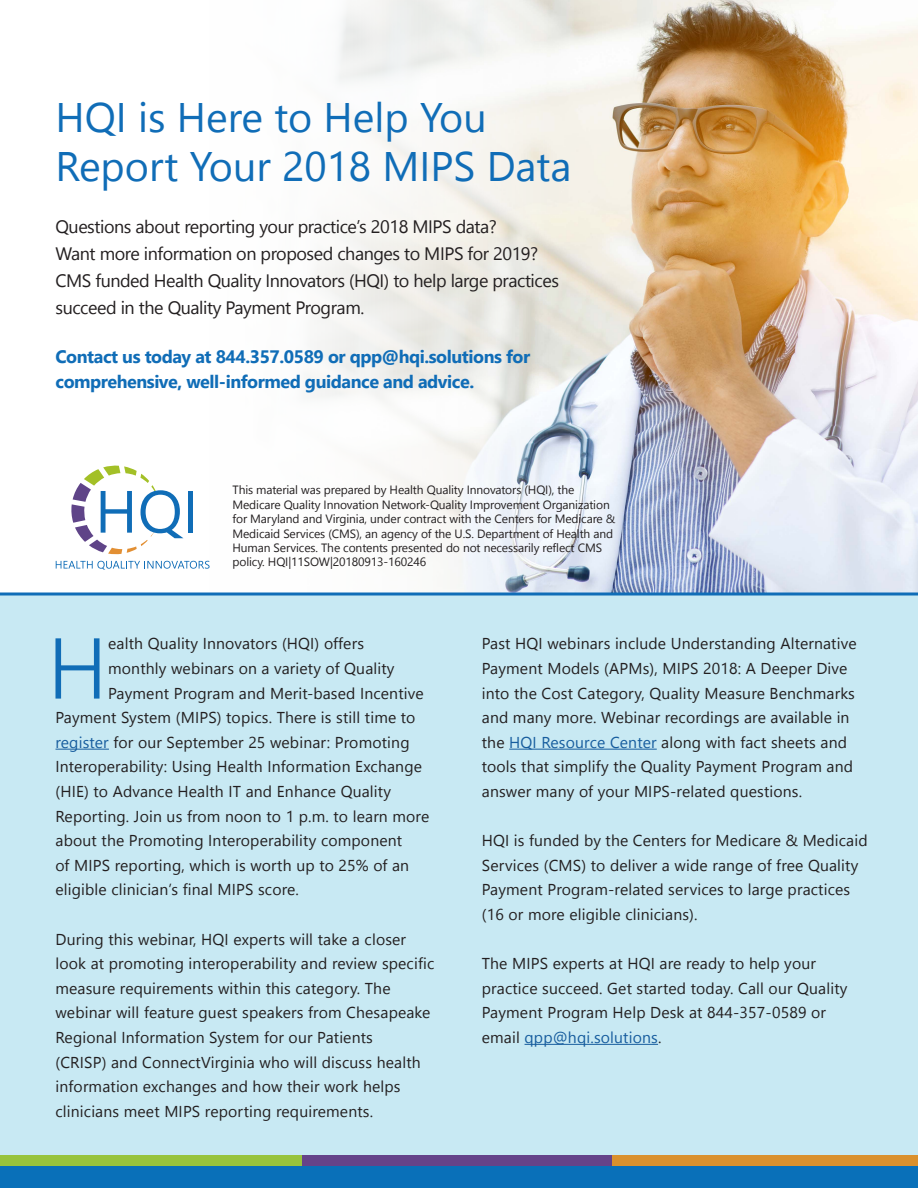
<style>
.page{position:relative;width:918px;height:1188px;background:#fff}
.page>*{position:absolute;margin:0;border:0;box-sizing:border-box;transform-origin:0 0}
.t1{font:300 85.95px "Nirmala UI";color:#106db7}
.t2{font:41.25px/49.5px "Nirmala UI";color:#106db7}
.t3{font:18px/27px "Nirmala UI";letter-spacing:-.025em;color:#231f20}
.t4{font:700 18px/24.6px "Nirmala UI";letter-spacing:-.025em;color:#106db7}
.t5{font:15.75px/24.6px "Nirmala UI";letter-spacing:.01em;color:#231f20}
.t6{font:12px/14.4px "Nirmala UI";letter-spacing:-.01em;color:#231f20}
.s1{color:#175d9e}
</style>
<div class="page">
<div style="left:0;top:594px;width:918px;height:594px;background:#c8e9f3"></div>
<img style="left:56px;top:0;width:862px;height:592px">
<hr style="left:56px;top:749px;width:53px;height:1px;background:#175d9e">
<hr style="left:509px;top:749px;width:148px;height:1px;background:#175d9e">
<hr style="left:525px;top:1044px;width:133px;height:1px;background:#175d9e">
<svg style="left:71px;top:465px;width:112px;height:89px"></svg>
<div style="left:188px;top:491px;width:5px;height:42px;background:#106db7"></div>
<svg style="left:56px;top:561px;width:154px;height:9px"></svg>
<div style="left:0;top:1156px;width:917px;height:10px;background:#654389"></div>
<div style="left:612px;top:1156px;width:306px;height:10px;background:#da902d"></div>
<div style="left:0;top:1156px;width:301px;height:10px;background:#98c33c"></div>
<div style="left:0;top:1166px;width:918px;height:22px;background:#0970b9"></div>
<svg style="left:0;top:592px;width:918px;height:4px;background:#408bc5"></svg>
<h2 class="t2" style="left:56px;top:90px;width:518px">HQI is Here to Help You<br>Report Your 2018 MIPS Data</h2>
<p class="t3" style="left:56px;top:212px;width:505px">Questions about reporting your practice’s 2018 MIPS data?<br>Want more information on proposed changes to MIPS for 2019?<br>CMS funded Health Quality Innovators (HQI) to help large practices succeed in the Quality Payment Program.</p>
<p class="t4" style="left:56px;top:343px;width:476px">Contact us today at 844.357.0589 or qpp@hqi.solutions for comprehensive, well-informed guidance and advice.</p>
<p class="t6" style="left:232px;top:482px;width:385px">This material was prepared by Health Quality Innovators (HQI), the Medicare Quality Innovation Network-Quality Improvement Organization for Maryland and Virginia, under contract with the Centers for Medicare &amp; Medicaid Services (CMS), an agency of the U.S. Department of Health and Human Services. The contents presented do not necessarily reflect CMS policy. HQI|11SOW|20180913-160246</p>
<h1 class="t1" style="left:48px;top:599px;width:61px">H</h1>
<p class="t5" style="left:108px;top:630px;width:257px">ealth Quality Innovators (HQI) offers</p>
<p class="t5" style="left:108px;top:655px;width:288px">monthly webinars on a variety of Quality</p>
<p class="t5" style="left:108px;top:680px;width:317px">Payment Program and Merit-based Incentive</p>
<p class="t5" style="left:56px;top:704px;width:362px">Payment System (MIPS) topics. There is still time to</p>
<p class="t5" style="left:56px;top:729px;width:356px"><span class="s1">register</span> for our September 25 webinar: Promoting</p>
<p class="t5" style="left:56px;top:753px;width:368px">Interoperability: Using Health Information Exchange</p>
<p class="t5" style="left:56px;top:778px;width:337px">(HIE) to Advance Health IT and Enhance Quality</p>
<p class="t5" style="left:56px;top:803px;width:375px">Reporting. Join us from noon to 1 p.m. to learn more</p>
<p class="t5" style="left:56px;top:827px;width:348px">about the Promoting Interoperability component</p>
<p class="t5" style="left:56px;top:852px;width:355px">of MIPS reporting, which is worth up to 25% of an</p>
<p class="t5" style="left:56px;top:877px;width:245px">eligible clinician’s final MIPS score.</p>
<p class="t5" style="left:56px;top:926px;width:380px">During this webinar, HQI experts will take a closer look at promoting interoperability and review specific measure requirements within this category. The webinar will feature guest speakers from Chesapeake Regional Information System for our Patients<br>(CRISP) and ConnectVirginia who will discuss health information exchanges and how their work helps clinicians meet MIPS reporting requirements.</p>
<p class="t5" style="left:482px;top:630px;width:376px">Past HQI webinars include Understanding Alternative Payment Models (APMs), MIPS 2018: A Deeper Dive into the Cost Category, Quality Measure Benchmarks and many more. Webinar recordings are available in the <span class="s1">HQI Resource Center</span> along with fact sheets and tools that simplify the Quality Payment Program and answer many of your MIPS-related questions.</p>
<p class="t5" style="left:482px;top:827px;width:387px">HQI is funded by the Centers for Medicare &amp; Medicaid Services (CMS) to deliver a wide range of free Quality Payment Program-related services to large practices (16 or more eligible clinicians).</p>
<p class="t5" style="left:482px;top:950px;width:367px">The MIPS experts at HQI are ready to help your practice succeed. Get started today. Call our Quality Payment Program Help Desk at 844-357-0589 or email <span class="s1">qpp@hqi.solutions</span>.</p>
</div>
